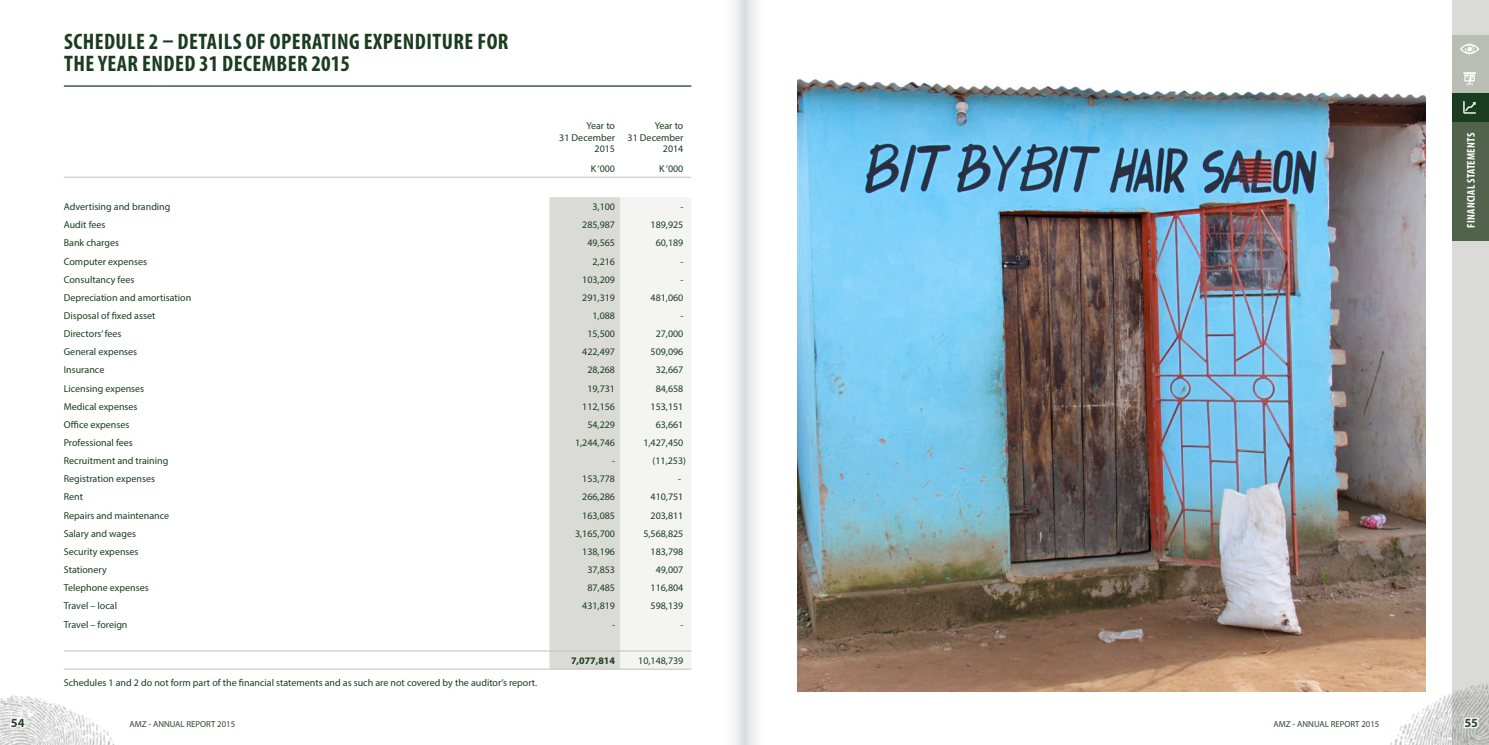
<style>
.page{position:relative;width:1489px;height:745px;background:#fff}
.page>*{position:absolute;margin:0;border:0;box-sizing:border-box;transform-origin:0 0}
.t1{font:700 condensed 22.5px/22.5px "Myriad Pro";letter-spacing:.02em;color:#1a3d1f}
.t2{font:700 12.5px "Myriad Pro";color:#2d482c}
.t3{font:700 condensed 11.25px "Myriad Pro";letter-spacing:.02em;color:#fff}
.t4{font:10px/11.2px "Myriad Pro";color:#1a3d1f;text-align:right}
.t5{font:700 10px "Myriad Pro";color:#1a3d1f}
.t6{font:8.75px "Myriad Pro";color:#2d482c}
</style>
<div class="page">
<div style="left:1452px;top:0;width:36px;height:744px;background:#dadbd6"></div>
<img style="left:0;top:695px;width:114px;height:49px">
<img style="left:1363px;top:654px;width:125px;height:90px">
<div style="left:1452px;top:35px;width:36px;height:29px;background:#b9bdb3"></div>
<svg style="left:1460px;top:44px;width:18px;height:10px"></svg>
<div style="left:1452px;top:64px;width:36px;height:29px;background:#b9bdb3"></div>
<div style="left:1452px;top:122px;width:36px;height:118px;background:#51634b"></div>
<div style="left:1452px;top:93px;width:36px;height:29px;background:#1a3d1f"></div>
<svg style="left:1463px;top:71px;width:12px;height:15px"></svg>
<svg style="left:1463px;top:101px;width:12px;height:13px"></svg>
<svg style="left:1461px;top:716px;width:18px;height:13px"></svg>
<svg style="left:8px;top:709px;width:19px;height:20px"></svg>
<svg style="left:549px;top:197px;width:142px;height:471px"></svg>
<hr style="left:64px;top:177px;width:485px;height:1px;background:#bec2b8">
<hr style="left:549px;top:177px;width:71px;height:1px;background:#bec2b8">
<hr style="left:620px;top:177px;width:71px;height:1px;background:#bec2b8">
<hr style="left:64px;top:650px;width:485px;height:1px;background:#bec2b8">
<hr style="left:549px;top:650px;width:71px;height:1px;background:#bec2b8">
<hr style="left:620px;top:650px;width:71px;height:1px;background:#bec2b8">
<hr style="left:64px;top:668px;width:485px;height:1px;background:#bec2b8">
<hr style="left:549px;top:668px;width:71px;height:1px;background:#bec2b8">
<hr style="left:620px;top:668px;width:71px;height:1px;background:#bec2b8">
<img style="left:797px;top:79px;width:627px;height:612px">
<hr style="left:64px;top:85px;width:627px;height:2px;background:#1a3d1f">
<svg style="left:744px;top:0;width:12px;height:744px"></svg>
<svg style="left:733px;top:0;width:11px;height:744px"></svg>
<h1 class="t1" style="left:64px;top:30px;width:446px">SCHEDULE 2 – DETAILS OF OPERATING EXPENDITURE FOR<br>THE YEAR ENDED 31 DECEMBER 2015</h1>
<p class="t4" style="left:559px;top:120px;width:57px">Year to<br>31 December<br>2015</p>
<p class="t4" style="left:627px;top:120px;width:57px">Year to<br>31 December<br>2014</p>
<p class="t4" style="left:591px;top:163px;width:26px">K ‘000</p>
<p class="t4" style="left:659px;top:163px;width:26px">K ‘000</p>
<p class="t4" style="left:64px;top:201px;width:108px">Advertising and branding</p>
<p class="t4" style="left:592px;top:201px;width:24px">3,100</p>
<p class="t4" style="left:680px;top:201px;width:5px">-</p>
<p class="t4" style="left:64px;top:219px;width:43px">Audit fees</p>
<p class="t4" style="left:582px;top:219px;width:34px">285,987</p>
<p class="t4" style="left:650px;top:219px;width:34px">189,925</p>
<p class="t4" style="left:64px;top:237px;width:57px">Bank charges</p>
<p class="t4" style="left:587px;top:237px;width:29px">49,565</p>
<p class="t4" style="left:655px;top:237px;width:29px">60,189</p>
<p class="t4" style="left:64px;top:255px;width:85px">Computer expenses</p>
<p class="t4" style="left:592px;top:255px;width:24px">2,216</p>
<p class="t4" style="left:64px;top:273px;width:72px">Consultancy fees</p>
<p class="t4" style="left:582px;top:273px;width:34px">103,209</p>
<p class="t4" style="left:64px;top:291px;width:129px">Depreciation and amortisation</p>
<p class="t4" style="left:582px;top:291px;width:34px">291,319</p>
<p class="t4" style="left:650px;top:291px;width:34px">481,060</p>
<p class="t4" style="left:64px;top:309px;width:93px">Disposal of fixed asset</p>
<p class="t4" style="left:592px;top:309px;width:24px">1,088</p>
<p class="t4" style="left:680px;top:309px;width:5px">-</p>
<p class="t4" style="left:64px;top:328px;width:59px">Directors’ fees</p>
<p class="t4" style="left:587px;top:328px;width:29px">15,500</p>
<p class="t4" style="left:655px;top:328px;width:29px">27,000</p>
<p class="t4" style="left:64px;top:346px;width:75px">General expenses</p>
<p class="t4" style="left:582px;top:346px;width:34px">422,497</p>
<p class="t4" style="left:650px;top:346px;width:34px">509,096</p>
<p class="t4" style="left:64px;top:364px;width:42px">Insurance</p>
<p class="t4" style="left:587px;top:364px;width:29px">28,268</p>
<p class="t4" style="left:655px;top:364px;width:29px">32,667</p>
<p class="t4" style="left:64px;top:382px;width:82px">Licensing expenses</p>
<p class="t4" style="left:587px;top:382px;width:29px">19,731</p>
<p class="t4" style="left:655px;top:382px;width:29px">84,658</p>
<p class="t4" style="left:64px;top:400px;width:75px">Medical expenses</p>
<p class="t4" style="left:582px;top:400px;width:34px">112,156</p>
<p class="t4" style="left:650px;top:400px;width:34px">153,151</p>
<p class="t4" style="left:64px;top:418px;width:67px">Office expenses</p>
<p class="t4" style="left:587px;top:418px;width:29px">54,229</p>
<p class="t4" style="left:655px;top:418px;width:29px">63,661</p>
<p class="t4" style="left:64px;top:436px;width:70px">Professional fees</p>
<p class="t4" style="left:575px;top:436px;width:42px">1,244,746</p>
<p class="t4" style="left:643px;top:436px;width:42px">1,427,450</p>
<p class="t4" style="left:64px;top:454px;width:106px">Recruitment and training</p>
<p class="t4" style="left:612px;top:454px;width:5px">-</p>
<p class="t4" style="left:652px;top:454px;width:35px">(11,253)</p>
<p class="t4" style="left:64px;top:473px;width:93px">Registration expenses</p>
<p class="t4" style="left:582px;top:473px;width:34px">153,778</p>
<p class="t4" style="left:678px;top:473px;width:5px">-</p>
<p class="t4" style="left:64px;top:491px;width:21px">Rent</p>
<p class="t4" style="left:582px;top:491px;width:34px">266,286</p>
<p class="t4" style="left:650px;top:491px;width:34px">410,751</p>
<p class="t4" style="left:64px;top:509px;width:107px">Repairs and maintenance</p>
<p class="t4" style="left:582px;top:509px;width:34px">163,085</p>
<p class="t4" style="left:650px;top:509px;width:34px">203,811</p>
<p class="t4" style="left:64px;top:527px;width:74px">Salary and wages</p>
<p class="t4" style="left:575px;top:527px;width:42px">3,165,700</p>
<p class="t4" style="left:643px;top:527px;width:42px">5,568,825</p>
<p class="t4" style="left:64px;top:545px;width:76px">Security expenses</p>
<p class="t4" style="left:582px;top:545px;width:34px">138,196</p>
<p class="t4" style="left:650px;top:545px;width:34px">183,798</p>
<p class="t4" style="left:64px;top:563px;width:44px">Stationery</p>
<p class="t4" style="left:587px;top:563px;width:29px">37,853</p>
<p class="t4" style="left:655px;top:563px;width:29px">49,007</p>
<p class="t4" style="left:64px;top:581px;width:86px">Telephone expenses</p>
<p class="t4" style="left:587px;top:581px;width:29px">87,485</p>
<p class="t4" style="left:650px;top:581px;width:34px">116,804</p>
<p class="t4" style="left:64px;top:600px;width:55px">Travel – local</p>
<p class="t4" style="left:582px;top:600px;width:34px">431,819</p>
<p class="t4" style="left:650px;top:600px;width:34px">598,139</p>
<p class="t4" style="left:64px;top:618px;width:65px">Travel – foreign</p>
<p class="t5" style="left:571px;top:653px;width:46px">7,077,814</p>
<p class="t4" style="left:638px;top:654px;width:47px">10,148,739</p>
<p class="t4" style="left:64px;top:676px;width:475px">Schedules 1 and 2 do not form part of the financial statements and as such are not covered by the auditor’s report.</p>
<p class="t3" style="left:1464px;top:227px;width:96px;rotate:-90deg">FINANCIAL STATEMENTS</p>
<p class="t2" style="left:11px;top:714px;width:15px">54</p>
<p class="t6" style="left:129px;top:718px;width:107px">AMZ - ANNUAL REPORT 2015</p>
<p class="t6" style="left:1273px;top:718px;width:107px">AMZ - ANNUAL REPORT 2015</p>
<p class="t2" style="left:1464px;top:714px;width:15px">55</p>
</div>
